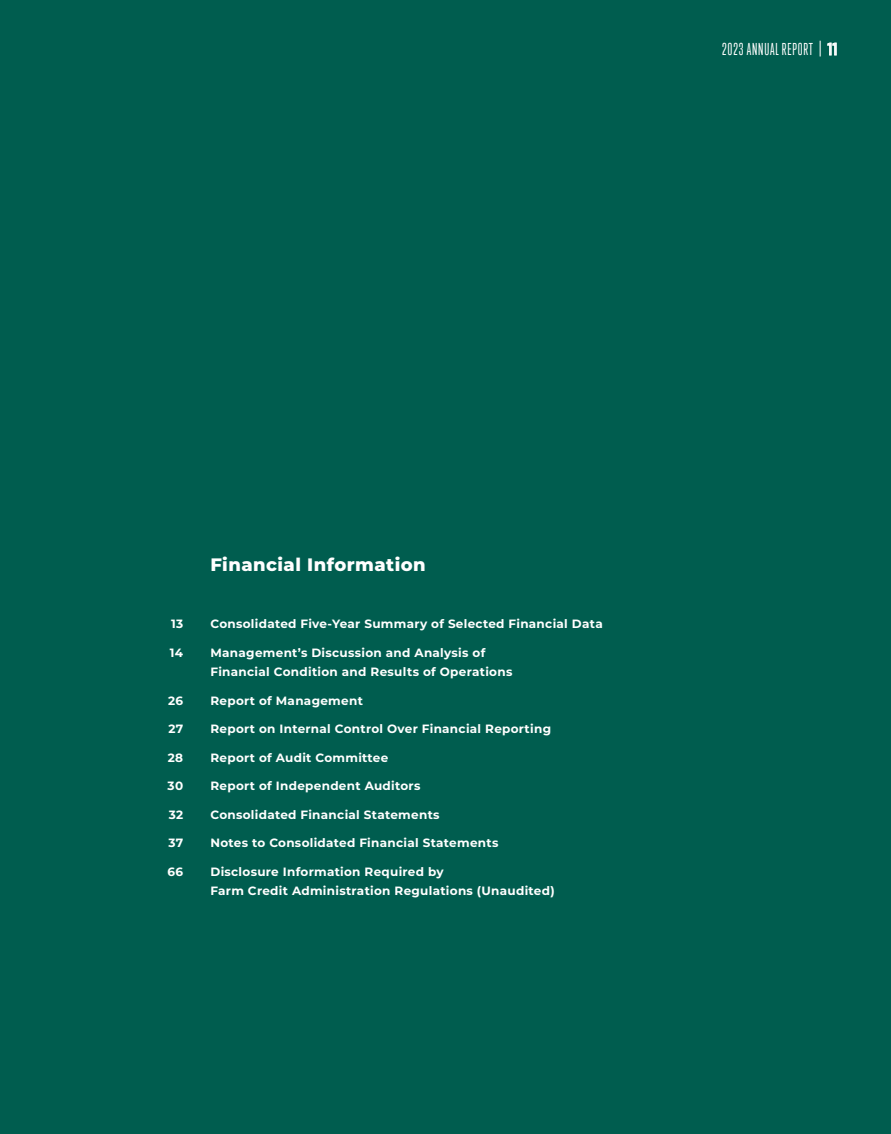
<style>
.page{position:relative;width:891px;height:1134px;background:#005d4f}
.page>*{position:absolute;margin:0;border:0;box-sizing:border-box;transform-origin:0 0}
.t1{font:800 18px "Montserrat";letter-spacing:.025em;color:#fff}
.t2{font:15.75px "Trump Gothic Pro";letter-spacing:.05em;color:#fff}
.t3{font:700 12px "Montserrat";letter-spacing:.025em;color:#fff}
.s1{font-weight:700}
</style>
<div class="page">
<p class="t2" style="left:722px;top:40px;width:116px">2023 ANNUAL REPORT | <span class="s1">11</span></p>
<p class="t1" style="left:210px;top:552px;width:217px">Financial Information</p>
<p class="t3" style="left:171px;top:616px;width:14px">13</p>
<p class="t3" style="left:210px;top:616px;width:394px">Consolidated Five-Year Summary of Selected Financial Data</p>
<p class="t3" style="left:170px;top:644px;width:15px">14</p>
<p class="t3" style="left:210px;top:644px;width:276px">Management’s Discussion and Analysis of</p>
<p class="t3" style="left:210px;top:664px;width:303px">Financial Condition and Results of Operations</p>
<p class="t3" style="left:168px;top:692px;width:16px">26</p>
<p class="t3" style="left:210px;top:692px;width:154px">Report of Management</p>
<p class="t3" style="left:168px;top:721px;width:16px">27</p>
<p class="t3" style="left:210px;top:721px;width:342px">Report on Internal Control Over Financial Reporting</p>
<p class="t3" style="left:168px;top:749px;width:17px">28</p>
<p class="t3" style="left:210px;top:749px;width:179px">Report of Audit Committee</p>
<p class="t3" style="left:168px;top:778px;width:17px">30</p>
<p class="t3" style="left:210px;top:778px;width:211px">Report of Independent Auditors</p>
<p class="t3" style="left:169px;top:806px;width:16px">32</p>
<p class="t3" style="left:210px;top:806px;width:231px">Consolidated Financial Statements</p>
<p class="t3" style="left:168px;top:835px;width:16px">37</p>
<p class="t3" style="left:210px;top:835px;width:289px">Notes to Consolidated Financial Statements</p>
<p class="t3" style="left:168px;top:863px;width:17px">66</p>
<p class="t3" style="left:210px;top:863px;width:235px">Disclosure Information Required by</p>
<p class="t3" style="left:210px;top:883px;width:346px">Farm Credit Administration Regulations (Unaudited)</p>
</div>
